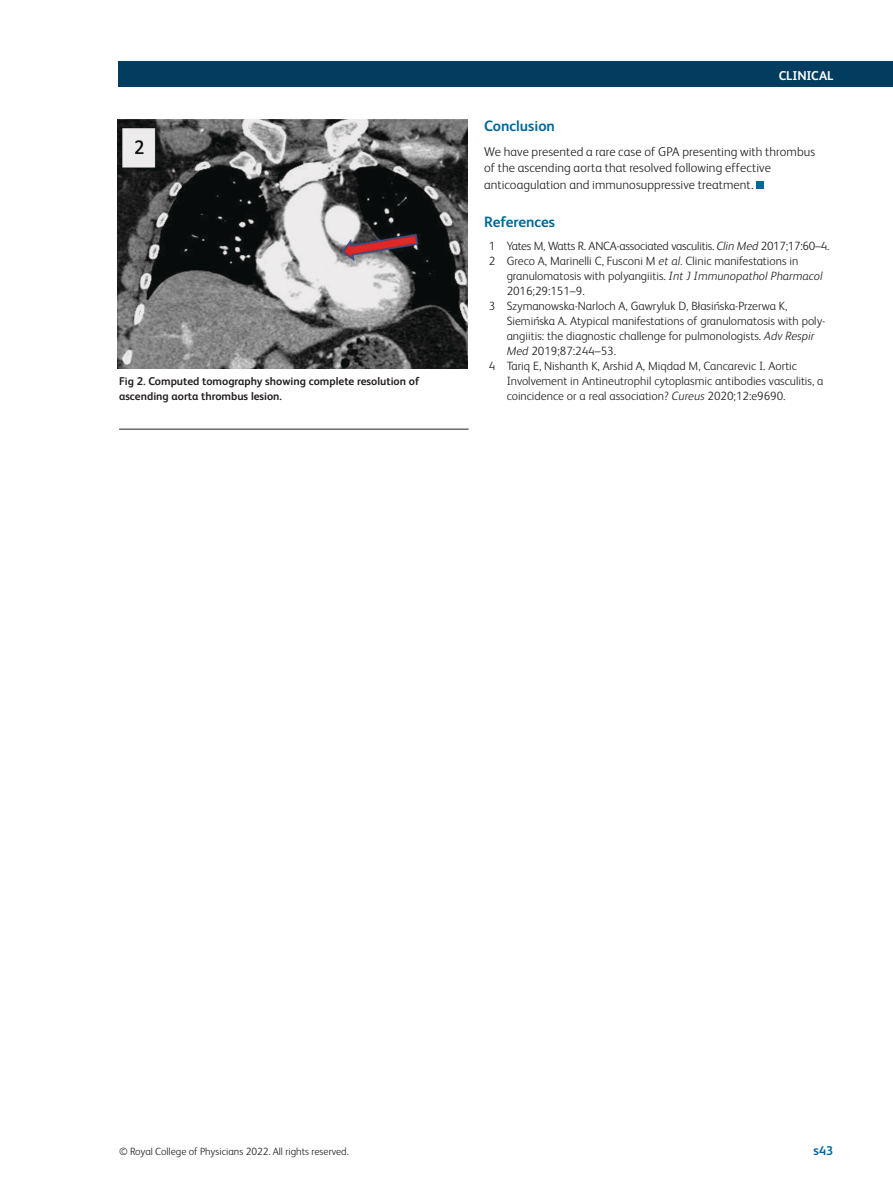
<style>
.page{position:relative;width:893px;height:1191px;background:#fff}
.page>*{position:absolute;margin:0;border:0;box-sizing:border-box;transform-origin:0 0}
.body_CONCLUSIONS{font:700 15px "FS Albert";color:#02689c}
.back_ref-list_TITLE{font:700 15px "FS Albert";letter-spacing:-.005em;color:#02689c}
.body_sec_P_noIndent{font:300 12.75px/16.5px "FS Albert";letter-spacing:.005em;color:#231f20}
.t1{font:700 12.75px "FS Albert";letter-spacing:-.01em;color:#fff}
.t2{font:700 12.75px "FS Albert";color:#02689c}
.back_ref-list_REF_1{font:300 12px/15px "FS Albert";color:#231f20}
.back_ref-list_REF_1-2{font:300 12px "FS Albert";letter-spacing:-.02em;color:#231f20}
.fig_caption_P_noInde{font:700 11.25px/14.7px "FS Albert";color:#231f20}
.t3{font:300 10.5px "FS Albert";color:#231f20}
.s1{font-style:italic}
.s2{font-size:13.5px}
</style>
<div class="page">
<div style="left:119px;top:62px;width:774px;height:25px;background:#023d5f"></div>
<hr style="left:119px;top:429px;width:350px;height:1px;background:#231f20">
<img style="left:117px;top:120px;width:351px;height:249px">
<div style="left:756px;top:182px;width:7px;height:7px;background:#02689c"></div>
<p class="fig_caption_P_noInde" style="left:119px;top:374px;width:302px">Fig 2. Computed tomography showing complete resolution of ascending aorta thrombus lesion.</p>
<p class="t1" style="left:779px;top:68px;width:56px">CLINICAL</p>
<p class="body_CONCLUSIONS" style="left:484px;top:117px;width:72px">Conclusion</p>
<p class="body_sec_P_noIndent" style="left:484px;top:143px;width:333px">We have presented a rare case of GPA presenting with thrombus of the ascending aorta that resolved following effective anticoagulation and immunosuppressive treatment.</p>
<p class="back_ref-list_TITLE" style="left:484px;top:213px;width:72px">References</p>
<p class="back_ref-list_REF_1-2" style="left:489px;top:239px;width:342px">1 Yates M, Watts R. ANCA-associated vasculitis. <span class="s1">Clin Med</span> 2017;17:60–4.</p>
<p class="back_ref-list_REF_1" style="left:507px;top:253px;width:317px;text-indent:-18px">2 Greco A, Marinelli C, Fusconi M <span class="s1">et al.</span> Clinic manifestations in granulomatosis with polyangiitis. <span class="s1">Int J Immunopathol Pharmacol<br></span>2016;29:151–9.</p>
<p class="back_ref-list_REF_1" style="left:507px;top:298px;width:320px;text-indent:-18px">3 Szymanowska-Narloch A, Gawryluk D, Błasin´ska-Przerwa K, Siemin´ska A. Atypical manifestations of granulomatosis with poly&shy;angiitis: the diagnostic challenge for pulmonologists. <span class="s1">Adv Respir Med</span> 2019;87:244–53.</p>
<p class="back_ref-list_REF_1" style="left:507px;top:358px;width:318px;text-indent:-18px">4 Tariq E, Nishanth K, Arshid A, Miqdad M, Cancarevic I. Aortic<br>Involvement in Antineutrophil cytoplasmic antibodies vasculitis, a coincidence or a real association? <span class="s1">Cureus</span> 2020;12:e9690.</p>
<p class="t3" style="left:119px;top:1145px;width:231px">© Royal College of Physicians 2022. All rights reserved.</p>
<p class="t2" style="left:814px;top:1143px;width:21px"><span class="s2">s</span>43</p>
</div>
